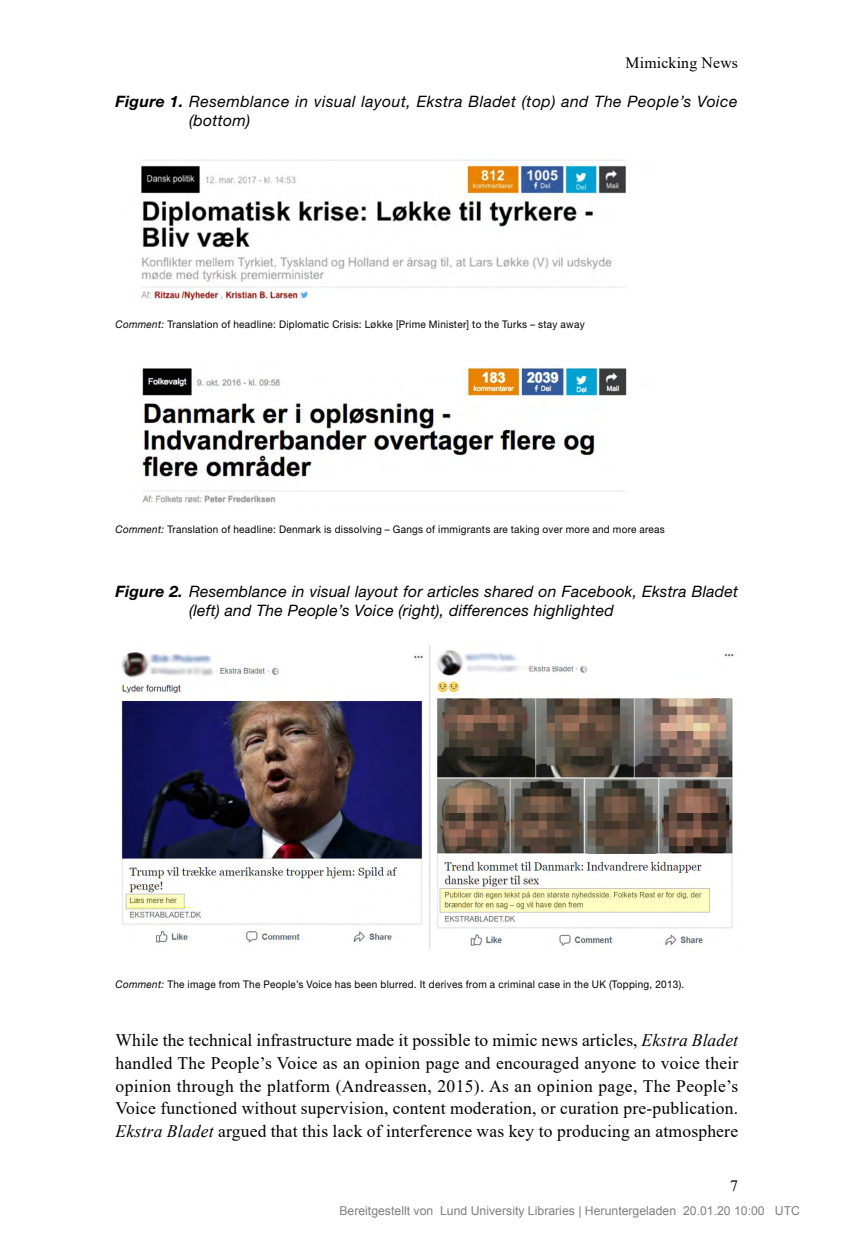
<style>
.page{position:relative;width:844px;height:1241px;background:#fff}
.page>*{position:absolute;margin:0;border:0;box-sizing:border-box;transform-origin:0 0}
.Brödtext_1{font:17.5px/22.8px "Times New Roman";letter-spacing:.01em;color:#000;text-align:justify}
.Tabellrubrik{font:italic 15.75px/19.2px "Helvetica Neue LT Pro";letter-spacing:.015em;color:#000}
.t1{font:15.75px "Times New Roman";letter-spacing:.01em;color:#000}
.t2{font:12.25px "Arial";color:#808080}
.Tabellkommentar{font:10.5px "Helvetica Neue LT Pro";letter-spacing:.03em;color:#000;scale:.95 1}
.s1{font-weight:700}
.s2{font-style:italic}
</style>
<div class="page">
<img style="left:141px;top:159px;width:485px;height:142px">
<img style="left:121px;top:645px;width:613px;height:303px">
<img style="left:142px;top:367px;width:485px;height:136px">
<p class="t1" style="left:625px;top:51px;width:114px">Mimicking News</p>
<p class="Tabellrubrik" style="left:189px;top:91px;width:550px;text-indent:-74px"><span class="s1">Figure 1.</span> Resemblance in visual layout, Ekstra Bladet (top) and The People’s Voice (bottom)</p>
<p class="Tabellkommentar" style="left:116px;top:318px;width:495px"><span class="s2">Comment:</span> Translation of headline: Diplomatic Crisis: Løkke [Prime Minister] to the Turks – stay away</p>
<p class="Tabellkommentar" style="left:116px;top:522px;width:579px"><span class="s2">Comment:</span> Translation of headline: Denmark is dissolving – Gangs of immigrants are taking over more and more areas</p>
<p class="Tabellrubrik" style="left:189px;top:581px;width:550px;text-indent:-74px"><span class="s1">Figure 2.</span> Resemblance in visual layout for articles shared on Facebook, Ekstra Bladet (left) and The People’s Voice (right), differences highlighted</p>
<p class="Tabellkommentar" style="left:116px;top:977px;width:600px"><span class="s2">Comment:</span> The image from The People’s Voice has been blurred. It derives from a criminal case in the UK (Topping, 2013).</p>
<p class="Brödtext_1" style="left:116px;top:1027px;width:624px">While the technical infrastructure made it possible to mimic news articles, <span class="s2">Ekstra Bladet </span>handled The People’s Voice as an opinion page and encouraged anyone to voice their opinion through the platform (Andreassen, 2015). As an opinion page, The People’s Voice functioned without supervision, content moderation, or curation pre-publication.<br><span class="s2">Ekstra Bladet</span> argued that this lack of interference was key to producing an atmosphere</p>
<p class="t1" style="left:730px;top:1174px;width:9px">7</p>
<p class="t2" style="left:339px;top:1205px;width:462px">Bereitgestellt von Lund University Libraries | Heruntergeladen 20.01.20 10:00 UTC</p>
</div>
